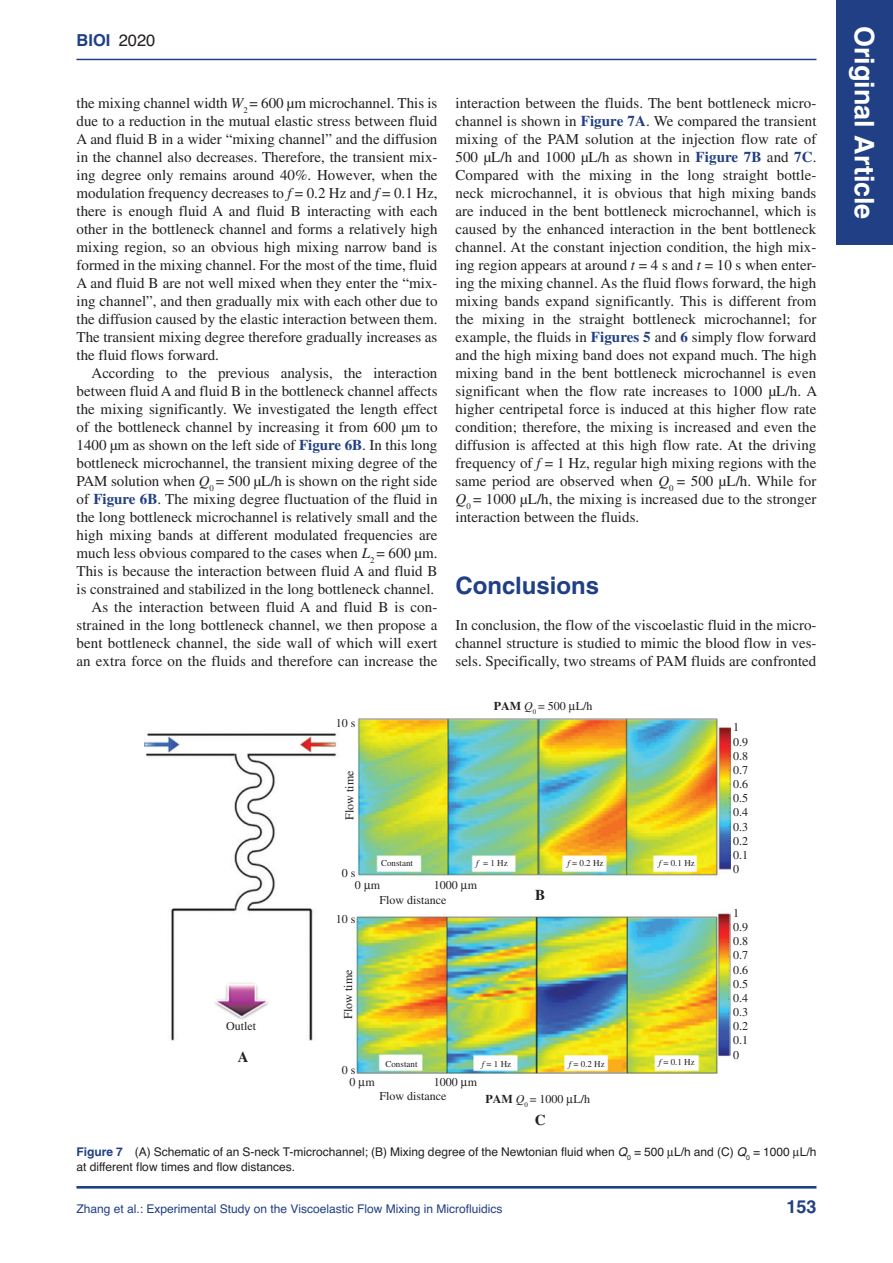
<style>
.page{position:relative;width:893px;height:1263px;background:#fff}
.page>*{position:absolute;margin:0;border:0;box-sizing:border-box;transform-origin:0 0}
.t1{font:700 27px "Helvetica";color:#fff}
.t2{font:700 24px "Helvetica";color:#213f84}
.t3{font:700 18px "Helvetica";color:#213f84}
.t4{font:700 16.5px "Helvetica";color:#213f84}
.t5{font:15px/18px "Times";color:#231f20;text-align:justify}
.t6{font:700 15px "Times";color:#231f20}
.t7{font:12px "Times";color:#231f20}
.t8{font:12px/15px "Helvetica";color:#231f20}
.t9{font:12px "Helvetica";color:#213f84}
.t10{font:9px "Times";color:#231f20}
.s1{font-weight:400;color:#231f20}
.s2{font-style:italic}
.s3{font-weight:700;color:#213f84}
.s4{font-weight:700}
</style>
<div class="page">
<hr style="left:76px;top:1186px;width:740px;height:2px;background:#213f84">
<img style="left:145px;top:718px;width:586px;height:355px">
<hr style="left:76px;top:59px;width:740px;height:1px;background:#213f84">
<div style="left:836px;top:0;width:57px;height:245px;background:#213f84"></div>
<svg style="left:364px;top:883px;width:7px;height:8px"></svg>
<svg style="left:461px;top:883px;width:7px;height:8px"></svg>
<p class="t4" style="left:76px;top:30px;width:80px">BIOI <span class="s1">2020</span></p>
<h1 class="t1" style="left:881px;top:26px;width:195px;rotate:90deg">Original Article</h1>
<p class="t5" style="left:76px;top:94px;width:363px">the mixing channel width <span class="s2">W</span><sub>2</sub> = 600 μm microchannel. This is due to a reduction in the mutual elastic stress between fluid A and fluid B in a wider “mixing channel” and the diffusion in the channel also decreases. Therefore, the transient mix&shy;ing degree only remains around 40%. However, when the modulation frequency decreases to <span class="s2">f</span> = 0.2 Hz and <span class="s2">f</span> = 0.1 Hz, there is enough fluid A and fluid B interacting with each other in the bottleneck channel and forms a relatively high mixing region, so an obvious high mixing narrow band is formed in the mixing channel. For the most of the time, fluid A and fluid B are not well mixed when they enter the “mix&shy;ing channel”, and then gradually mix with each other due to the diffusion caused by the elastic interaction between them.<br>The transient mixing degree therefore gradually increases as the fluid flows forward.</p>
<p class="t5" style="left:76px;top:364px;width:363px;text-align:right">According to the previous analysis, the interaction between fluid A and fluid B in the bottleneck channel affects the mixing significantly. We investigated the length effect of the bottleneck channel by increasing it from 600 μm to 1400 μm as shown on the left side of <span class="s3">Figure 6B</span>. In this long bottleneck microchannel, the transient mixing degree of the PAM solution when <span class="s2">Q</span><sub>0</sub> = 500 μL/h is shown on the right side of <span class="s3">Figure 6B</span>. The mixing degree fluctuation of the fluid in the long bottleneck microchannel is relatively small and the high mixing bands at different modulated frequencies are much less obvious compared to the cases when <span class="s2">L</span><sub>2</sub> = 600 μm.<br>This is because the interaction between fluid A and fluid B is constrained and stabilized in the long bottleneck channel.<br>As the interaction between fluid A and fluid B is con&shy;strained in the long bottleneck channel, we then propose a bent bottleneck channel, the side wall of which will exert an extra force on the fluids and therefore can increase the</p>
<p class="t5" style="left:455px;top:94px;width:363px">interaction between the fluids. The bent bottleneck micro&shy;channel is shown in <span class="s3">Figure 7A</span>. We compared the transient mixing of the PAM solution at the injection flow rate of 500 μL/h and 1000 μL/h as shown in <span class="s3">Figure 7B</span> and <span class="s3">7C</span>.<br>Compared with the mixing in the long straight bottle&shy;neck microchannel, it is obvious that high mixing bands are induced in the bent bottleneck microchannel, which is caused by the enhanced interaction in the bent bottleneck channel. At the constant injection condition, the high mix&shy;ing region appears at around <span class="s2">t</span> = 4 s and <span class="s2">t</span> = 10 s when enter&shy;ing the mixing channel. As the fluid flows forward, the high mixing bands expand significantly. This is different from the mixing in the straight bottleneck microchannel; for example, the fluids in <span class="s3">Figures 5</span> and <span class="s3">6</span> simply flow forward and the high mixing band does not expand much. The high mixing band in the bent bottleneck microchannel is even significant when the flow rate increases to 1000 μL/h. A higher centripetal force is induced at this higher flow rate condition; therefore, the mixing is increased and even the diffusion is affected at this high flow rate. At the driving frequency of <span class="s2">f</span> = 1 Hz, regular high mixing regions with the same period are observed when <span class="s2">Q</span><sub>0</sub> = 500 μL/h. While for <span class="s2">Q</span><sub>0</sub> = 1000 μL/h, the mixing is increased due to the stronger interaction between the fluids.</p>
<h2 class="t2" style="left:455px;top:571px;width:145px">Conclusions</h2>
<p class="t5" style="left:455px;top:616px;width:363px">In conclusion, the flow of the viscoelastic fluid in the micro&shy;channel structure is studied to mimic the blood flow in ves&shy;sels. Specifically, two streams of PAM fluids are confronted</p>
<p class="t7" style="left:226px;top:1019px;width:32px">Outlet</p>
<p class="t6" style="left:238px;top:1048px;width:12px">A</p>
<p class="t7" style="left:336px;top:716px;width:21px">10 s</p>
<p class="t7" style="left:343px;top:820px;width:51px;rotate:-90deg">Flow time</p>
<p class="t7" style="left:342px;top:866px;width:15px">0 s</p>
<p class="t7" style="left:494px;top:699px;width:100px"><span class="s4">PAM</span> <span class="s2">Q</span><sub>0</sub> = 500 L/h</p>
<p class="t10" style="left:381px;top:858px;width:34px">Constant</p>
<p class="t10" style="left:476px;top:858px;width:33px"><span class="s2">f</span> = 1 Hz</p>
<p class="t10" style="left:567px;top:858px;width:38px"><span class="s2">f</span> = 0.2 Hz</p>
<p class="t10" style="left:659px;top:858px;width:38px"><span class="s2">f</span> = 0.1 Hz</p>
<p class="t7" style="left:355px;top:878px;width:27px">0 m</p>
<p class="t7" style="left:434px;top:878px;width:45px">1000 m</p>
<p class="t7" style="left:336px;top:912px;width:21px">10 s</p>
<p class="t7" style="left:341px;top:1018px;width:51px;rotate:-90deg">Flow time</p>
<p class="t7" style="left:379px;top:893px;width:68px">Flow distance</p>
<p class="t6" style="left:535px;top:886px;width:12px">B</p>
<p class="t7" style="left:342px;top:1063px;width:15px">0 s</p>
<p class="t10" style="left:385px;top:1059px;width:34px">Constant</p>
<p class="t10" style="left:482px;top:1059px;width:31px"><span class="s2">f</span> = 1 Hz</p>
<p class="t10" style="left:569px;top:1059px;width:38px"><span class="s2">f</span> = 0.2 Hz</p>
<p class="t10" style="left:659px;top:1057px;width:38px"><span class="s2">f</span> = 0.1 Hz</p>
<p class="t7" style="left:350px;top:1075px;width:27px">0 m</p>
<p class="t7" style="left:434px;top:1075px;width:45px">1000 m</p>
<p class="t7" style="left:379px;top:1089px;width:68px">Flow distance</p>
<p class="t7" style="left:485px;top:1092px;width:106px"><span class="s4">PAM</span> <span class="s2">Q</span><sub>0</sub> = 1000 L/h</p>
<p class="t6" style="left:535px;top:1111px;width:12px">C</p>
<p class="t7" style="left:733px;top:721px;width:7px">1</p>
<p class="t7" style="left:733px;top:735px;width:16px">0.9</p>
<p class="t7" style="left:733px;top:749px;width:16px">0.8</p>
<p class="t7" style="left:733px;top:763px;width:16px">0.7</p>
<p class="t7" style="left:733px;top:777px;width:16px">0.6</p>
<p class="t7" style="left:733px;top:791px;width:16px">0.5</p>
<p class="t7" style="left:733px;top:806px;width:16px">0.4</p>
<p class="t7" style="left:733px;top:820px;width:16px">0.3</p>
<p class="t7" style="left:733px;top:834px;width:16px">0.2</p>
<p class="t7" style="left:733px;top:848px;width:16px">0.1</p>
<p class="t7" style="left:733px;top:862px;width:7px">0</p>
<p class="t7" style="left:733px;top:906px;width:7px">1</p>
<p class="t7" style="left:733px;top:920px;width:16px">0.9</p>
<p class="t7" style="left:733px;top:934px;width:16px">0.8</p>
<p class="t7" style="left:733px;top:949px;width:16px">0.7</p>
<p class="t7" style="left:733px;top:963px;width:16px">0.6</p>
<p class="t7" style="left:733px;top:977px;width:16px">0.5</p>
<p class="t7" style="left:733px;top:991px;width:16px">0.4</p>
<p class="t7" style="left:733px;top:1005px;width:16px">0.3</p>
<p class="t7" style="left:733px;top:1019px;width:16px">0.2</p>
<p class="t7" style="left:733px;top:1033px;width:16px">0.1</p>
<p class="t7" style="left:733px;top:1048px;width:7px">0</p>
<p class="t8" style="left:76px;top:1144px;width:741px"><span class="s3">Figure 7</span> (A) Schematic of an S-neck T-microchannel; (B) Mixing degree of the Newtonian fluid when <span class="s2">Q</span><sub>0</sub> = 500 L/h and (C) <span class="s2">Q</span><sub>0</sub> = 1000 L/h at different flow times and flow distances.</p>
<p class="t9" style="left:76px;top:1201px;width:427px">Zhang et al.: Experimental Study on the Viscoelastic Flow Mixing in Microfluidics</p>
<p class="t3" style="left:786px;top:1195px;width:32px">153</p>
</div>
